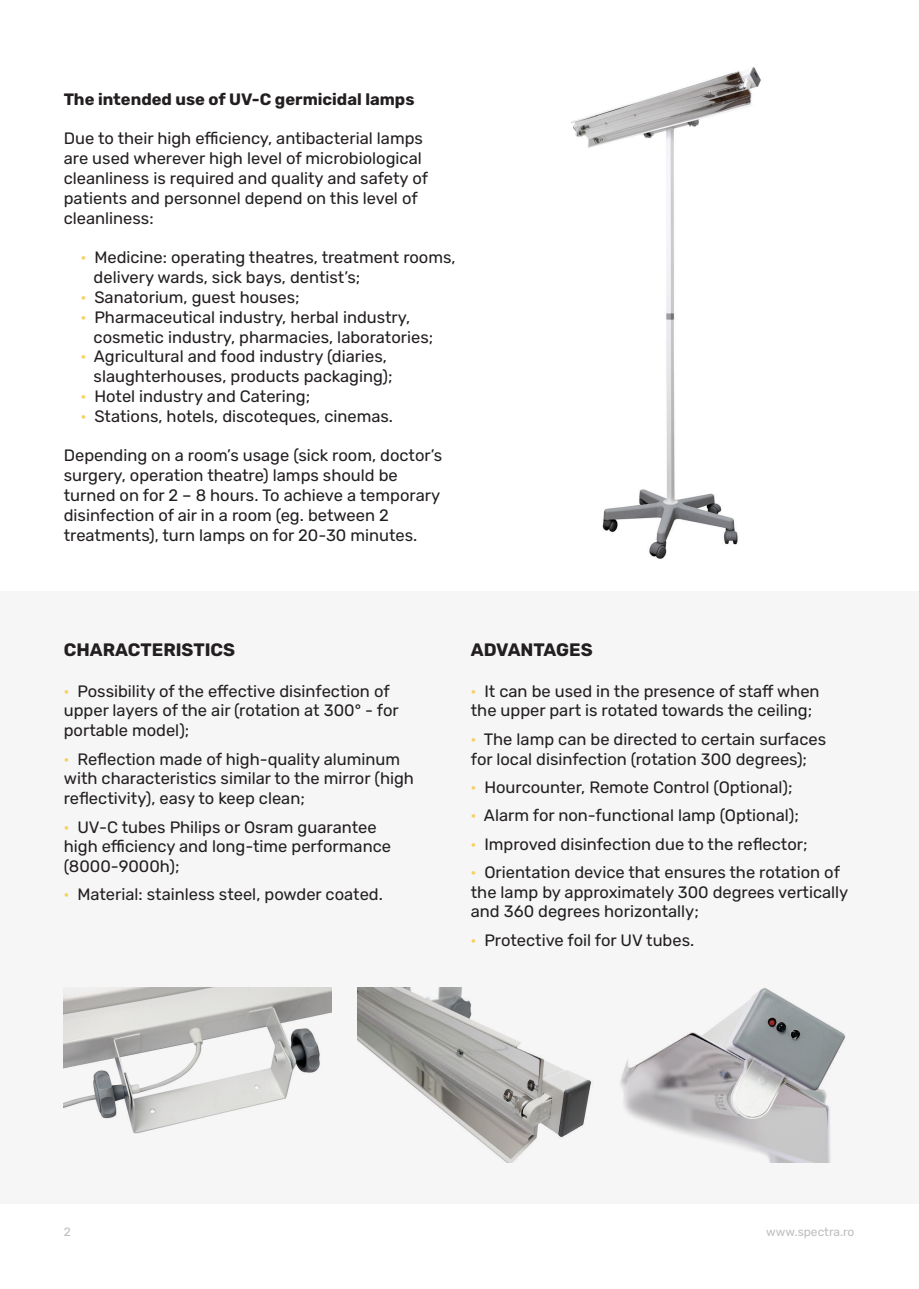
<style>
.page{position:relative;width:919px;height:1289px;background:#fff}
.page>*{position:absolute;margin:0;border:0;box-sizing:border-box;transform-origin:0 0}
.t1{font:700 18px "Rubik";color:#231f20}
.t2{font:16.5px/19.8px "Rubik";color:#231f20}
.t3{font:700 16.5px "Rubik";color:#231f20}
.t4{font:12px "Rubik";color:#bcbec0}
.s1{color:#f6d15c}
</style>
<div class="page">
<div style="left:0;top:591px;width:918px;height:612px;background:#f6f6f6"></div>
<img style="left:571px;top:67px;width:190px;height:492px">
<img style="left:64px;top:987px;width:268px;height:147px">
<img style="left:620px;top:988px;width:225px;height:174px">
<img style="left:357px;top:987px;width:235px;height:175px">
<p class="t3" style="left:64px;top:90px;width:352px">The intended use of UV-C germicidal lamps</p>
<p class="t2" style="left:64px;top:129px;width:366px">Due to their high efficiency, antibacterial lamps are used wherever high level of microbiological cleanliness is required and quality and safety of patients and personnel depend on this level of cleanliness:</p>
<p class="t2" style="left:94px;top:248px;width:363px;text-indent:-13px"><span class="s1">·</span> Medicine: operating theatres, treatment rooms, delivery wards, sick bays, dentist’s;</p>
<p class="t2" style="left:81px;top:288px;width:220px"><span class="s1">·</span> Sanatorium, guest houses;</p>
<p class="t2" style="left:94px;top:307px;width:341px;text-indent:-13px"><span class="s1">·</span> Pharmaceutical industry, herbal industry, cosmetic industry, pharmacies, laboratories;</p>
<p class="t2" style="left:94px;top:347px;width:300px;text-indent:-13px"><span class="s1">·</span> Agricultural and food industry (diaries, slaughterhouses, products packaging);</p>
<p class="t2" style="left:81px;top:387px;width:231px"><span class="s1">·</span> Hotel industry and Catering;</p>
<p class="t2" style="left:81px;top:406px;width:314px"><span class="s1">·</span> Stations, hotels, discoteques, cinemas.</p>
<p class="t2" style="left:64px;top:446px;width:380px">Depending on a room’s usage (sick room, doctor’s surgery, operation theatre) lamps should be turned on for 2 – 8 hours. To achieve a temporary disinfection of air in a room (eg. between 2 treatments), turn lamps on for 20-30 minutes.</p>
<p class="t1" style="left:64px;top:639px;width:173px">CHARACTERISTICS</p>
<p class="t2" style="left:64px;top:681px;width:336px"><span class="s1">·</span> Possibility of the effective disinfection of upper layers of the air (rotation at 300° - for portable model);</p>
<p class="t2" style="left:64px;top:749px;width:351px"><span class="s1">·</span> Reflection made of high-quality aluminum with characteristics similar to the mirror (high reflectivity), easy to keep clean;</p>
<p class="t2" style="left:64px;top:817px;width:329px"><span class="s1">·</span> UV-C tubes Philips or Osram guarantee high efficiency and long-time performance (8000-9000h);</p>
<p class="t2" style="left:64px;top:885px;width:320px"><span class="s1">·</span> Material: stainless steel, powder coated.</p>
<p class="t1" style="left:471px;top:639px;width:123px">ADVANTAGES</p>
<p class="t2" style="left:471px;top:681px;width:350px"><span class="s1">·</span> It can be used in the presence of staff when the upper part is rotated towards the ceiling;</p>
<p class="t2" style="left:471px;top:729px;width:357px"><span class="s1">·</span> The lamp can be directed to certain surfaces for local disinfection (rotation 300 degrees);</p>
<p class="t2" style="left:471px;top:777px;width:323px"><span class="s1">·</span> Hourcounter, Remote Control (Optional);</p>
<p class="t2" style="left:471px;top:806px;width:329px"><span class="s1">·</span> Alarm for non-functional lamp (Optional);</p>
<p class="t2" style="left:471px;top:834px;width:338px"><span class="s1">·</span> Improved disinfection due to the reflector;</p>
<p class="t2" style="left:471px;top:862px;width:379px"><span class="s1">·</span> Orientation device that ensures the rotation of the lamp by approximately 300 degrees vertically and 360 degrees horizontally;</p>
<p class="t2" style="left:471px;top:930px;width:225px"><span class="s1">·</span> Protective foil for UV tubes.</p>
<p class="t4" style="left:64px;top:1225px;width:9px">2</p>
<p class="t4" style="left:766px;top:1225px;width:90px">www.spectra.ro</p>
</div>
